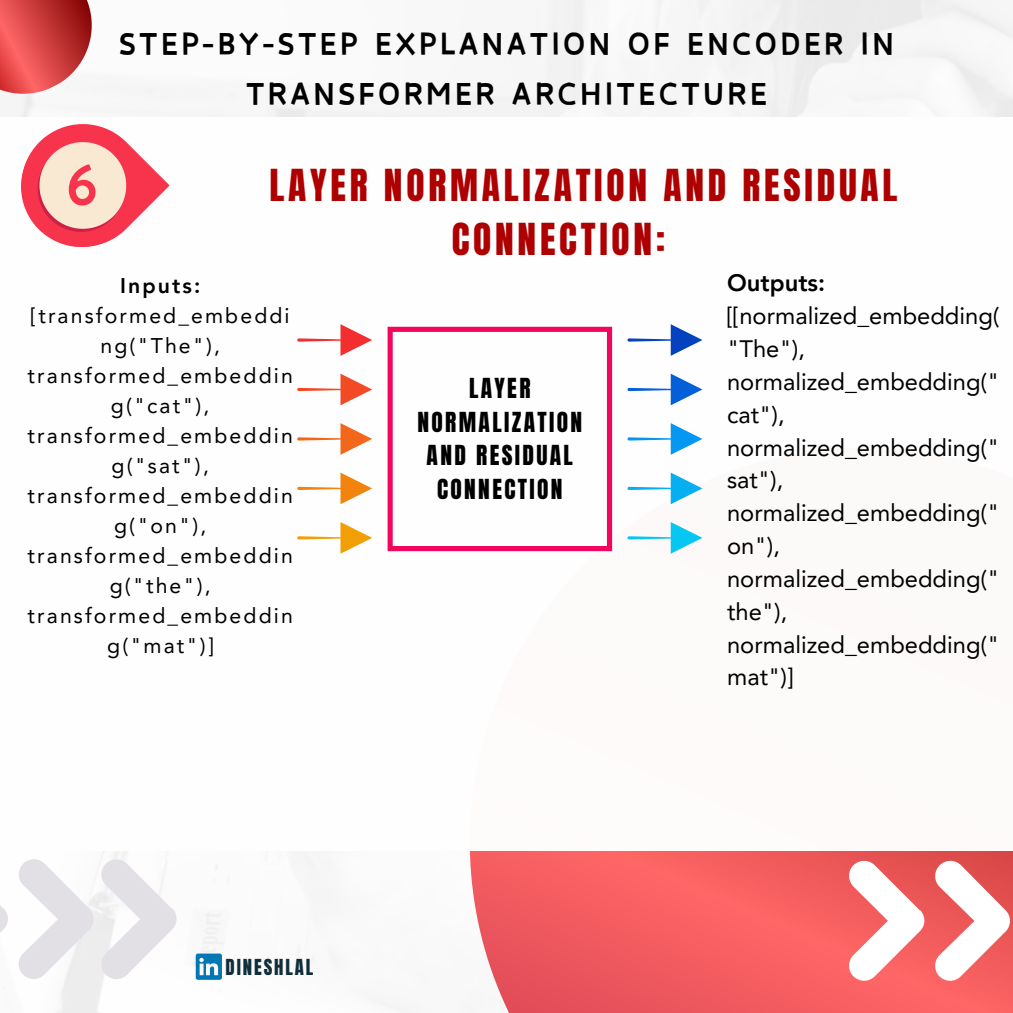
<style>
.page{position:relative;width:1013px;height:1013px;background:#fff}
.page>*{position:absolute;margin:0;border:0;box-sizing:border-box;transform-origin:0 0}
.t1{font:37.5px/53.5px "Anton";letter-spacing:.1em;color:#ae0000}
.t2{font:900 35px/50.6px "Canva Funny";letter-spacing:.1em;color:#000;text-align:center}
.t3{font:23.75px/32.8px "Avenir LT Pro";color:#000}
.t4{font:23.5px/33.5px "Anton";letter-spacing:.1em;color:#000;text-align:center}
.t5{font:21.25px/30px "Avenir LT Pro";letter-spacing:.1em;color:#000;text-align:center}
.t6{font:18.75px "Anton";letter-spacing:.1em;color:#112f3b}
.s1{font-weight:800}
</style>
<div class="page">
<img style="left:58px;top:0;width:954px;height:1012px">
<svg style="left:346px;top:851px;width:666px;height:161px;fill:#f86163"></svg>
<div style="left:0;top:118px;width:1012px;height:733px;background:#fff"></div>
<svg style="left:933px;top:859px;width:79px;height:123px"></svg>
<svg style="left:847px;top:859px;width:78px;height:123px"></svg>
<svg style="left:196px;top:953px;width:26px;height:26px"></svg>
<svg style="left:19px;top:857px;width:159px;height:123px"></svg>
<svg style="left:0;top:906px;width:8px;height:27px"></svg>
<div style="left:387px;top:327px;width:225px;height:224px;border:5px solid #f2055c"></div>
<svg style="left:297px;top:522px;width:75px;height:31px"></svg>
<svg style="left:297px;top:472px;width:75px;height:32px"></svg>
<svg style="left:297px;top:423px;width:75px;height:32px"></svg>
<svg style="left:297px;top:373px;width:75px;height:32px"></svg>
<svg style="left:297px;top:324px;width:75px;height:32px"></svg>
<svg style="left:627px;top:522px;width:75px;height:31px"></svg>
<svg style="left:627px;top:472px;width:75px;height:32px"></svg>
<svg style="left:627px;top:423px;width:75px;height:32px"></svg>
<svg style="left:627px;top:373px;width:75px;height:32px"></svg>
<svg style="left:627px;top:324px;width:75px;height:32px"></svg>
<svg style="left:0;top:0;width:170px;height:247px"></svg>
<h1 class="t2" style="left:119px;top:20px;width:776px">STEP-BY-STEP EXPLANATION OF ENCODER IN<br>TRANSFORMER ARCHITECTURE</h1>
<h4 class="t1" style="left:451px;top:159px;width:447px;text-indent:-182px">LAYER NORMALIZATION AND RESIDUAL<br>CONNECTION:</h4>
<p class="t5" style="left:28px;top:272px;width:267px"><span class="s1">Inputs: </span>[transformed_embeddi ng("The"), transformed_embeddin g("cat"), transformed_embeddin g("sat"), transformed_embeddin g("on"), transformed_embeddin g("the"), transformed_embeddin g("mat")]</p>
<p class="t3" style="left:727px;top:269px;width:274px"><span class="s1">Outputs: </span>[[normalized_embedding( "The"), normalized_embedding(" cat"), normalized_embedding(" sat"), normalized_embedding(" on"), normalized_embedding(" the"), normalized_embedding(" mat")]</p>
<h1 class="t4" style="left:417px;top:372px;width:166px">LAYER<br>NORMALIZATION<br>AND RESIDUAL<br>CONNECTION</h1>
<p class="t6" style="left:226px;top:954px;width:89px">DINESHLAL</p>
</div>
